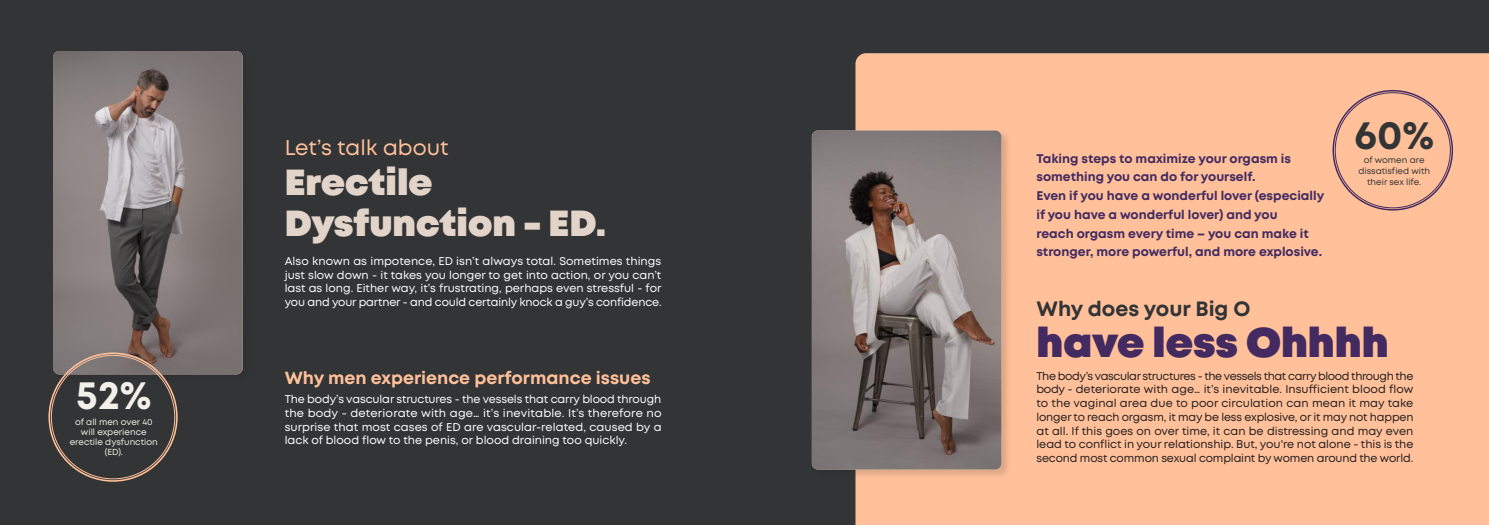
<style>
.page{position:relative;width:1489px;height:525px;background:#fff}
.page>*{position:absolute;margin:0;border:0;box-sizing:border-box;transform-origin:0 0}
.t1{font:900 41.38px "Mont";color:#432b61}
.t2{font:700 40px "Mont";color:#f3f0e9}
.t3{font:700 40px "Mont";color:#323436}
.t4{font:900 36.25px/41.2px "Mont";color:#e3d4ca}
.t5{font:21.25px "Mont";color:#ffc09a}
.t6{font:700 20.75px "Mont";color:#323436}
.t7{font:700 17.5px "Mont";color:#ffc09a}
.t8{font:700 12.5px/18.8px "Mont";color:#432b61}
.t9{font:11.25px/13.8px "Mont";letter-spacing:-.01em;color:#fff;text-align:justify}
.t10{font:11.25px/13.8px "Mont";letter-spacing:-.01em;color:#241f1f;text-align:justify}
.t11{font:8.75px/10px "Mont";color:#f3f0e9;text-align:center}
.t12{font:8.75px/11.2px "Mont";color:#323436;text-align:center}
</style>
<div class="page">
<div style="left:0;top:0;width:1488px;height:524px;background:#323436"></div>
<div style="left:855px;top:53px;width:633px;height:471px;background:#ffc09a"></div>
<div style="left:53px;top:51px;width:199px;height:332px;background:#241f1f;opacity:.15"></div>
<img style="left:53px;top:51px;width:190px;height:323px">
<div style="left:811px;top:130px;width:199px;height:348px;background:#241f1f;opacity:.15"></div>
<img style="left:811px;top:130px;width:190px;height:339px">
<h2 class="t2" style="left:76px;top:369px;width:77px">52%</h2>
<p class="t11" style="left:70px;top:417px;width:90px">of all men over 40 will experience erectile dysfunction (ED).</p>
<h3 class="t5" style="left:285px;top:134px;width:165px">Let’s talk about</h3>
<h3 class="t4" style="left:285px;top:163px;width:323px">Erectile<br>Dysfunction - ED.</h3>
<p class="t9" style="left:285px;top:254px;width:378px">Also known as impotence, ED isn’t always total. Sometimes things just slow down - it takes you longer to get into action, or you can’t last as long. Either way, it’s frustrating, perhaps even stressful - for you and your partner - and could certainly knock a guy’s confidence.</p>
<h3 class="t7" style="left:285px;top:366px;width:367px">Why men experience performance issues</h3>
<p class="t9" style="left:285px;top:392px;width:378px">The body’s vascular structures - the vessels that carry blood through the body - deteriorate with age… it’s inevitable. It’s therefore no surprise that most cases of ED are vascular-related, caused by a lack of blood flow to the penis, or blood draining too quickly.</p>
<p class="t8" style="left:1036px;top:149px;width:289px">Taking steps to maximize your orgasm is something you can do for yourself.<br>Even if you have a wonderful lover (especially if you have a wonderful lover) and you<br>reach orgasm every time – you can make it stronger, more powerful, and more explosive.</p>
<h2 class="t3" style="left:1354px;top:109px;width:81px">60%</h2>
<p class="t12" style="left:1358px;top:154px;width:73px">of women are dissatisfied with their sex life.</p>
<h3 class="t6" style="left:1036px;top:294px;width:215px">Why does your Big O</h3>
<h1 class="t1" style="left:1036px;top:315px;width:353px">have less Ohhhh</h1>
<p class="t10" style="left:1036px;top:368px;width:378px">The body’s vascular structures - the vessels that carry blood through the body - deteriorate with age… it’s inevitable. Insufficient blood flow to the vaginal area due to poor circulation can mean it may take longer to reach orgasm, it may be less explosive, or it may not happen at all. If this goes on over time, it can be distressing and may even lead to conflict in your relationship. But, you're not alone - this is the second most common sexual complaint by women around the world.</p>
</div>
